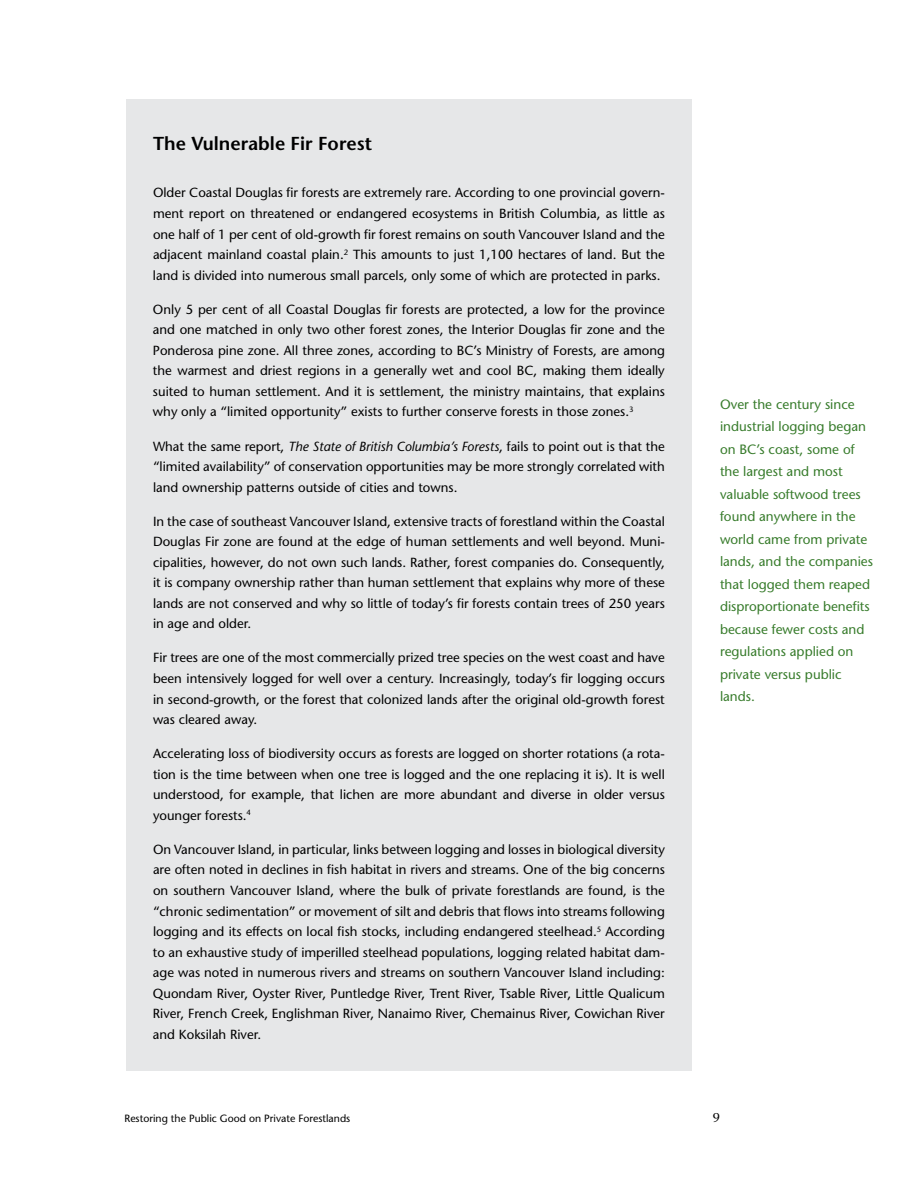
<style>
.page{position:relative;width:918px;height:1188px;background:#fff}
.page>*{position:absolute;margin:0;border:0;box-sizing:border-box;transform-origin:0 0}
.t1{font:600 18.75px "Stone Sans";color:#000}
.t2{font:13.5px/22.5px "Stone Sans";color:#387c2c}
.t3{font:13.2px/20.5px "Stone Sans";color:#000;text-align:justify}
.t4{font:12.75px "Stone Serif";color:#000}
.t5{font:10.5px "Stone Sans";color:#000}
.s1{font-style:italic}
</style>
<div class="page">
<div style="left:126px;top:99px;width:566px;height:972px;background:#e6e7e8"></div>
<h1 class="t1" style="left:153px;top:132px;width:221px">The Vulnerable Fir Forest</h1>
<p class="t3" style="left:153px;top:182px;width:513px">Older Coastal Douglas fir forests are extremely rare. According to one provincial govern&shy;ment report on threatened or endangered ecosystems in British Columbia, as little as one half of 1 per cent of old-growth fir forest remains on south Vancouver Island and the adjacent mainland coastal plain.<sup>2</sup> This amounts to just 1,100 hectares of land. But the land is divided into numerous small parcels, only some of which are protected in parks.</p>
<p class="t3" style="left:153px;top:299px;width:513px">Only 5 per cent of all Coastal Douglas fir forests are protected, a low for the province and one matched in only two other forest zones, the Interior Douglas fir zone and the Ponderosa pine zone. All three zones, according to BC’s Ministry of Forests, are among the warmest and driest regions in a generally wet and cool BC, making them ideally suited to human settlement. And it is settlement, the ministry maintains, that explains why only a “limited opportunity” exists to further conserve forests in those zones.<sup>3</sup></p>
<p class="t3" style="left:153px;top:436px;width:513px">What the same report, <span class="s1">The State of British Columbia’s Forests</span>, fails to point out is that the “limited availability” of conservation opportunities may be more strongly correlated with land ownership patterns outside of cities and towns.</p>
<p class="t3" style="left:153px;top:511px;width:513px">In the case of southeast Vancouver Island, extensive tracts of forestland within the Coastal Douglas Fir zone are found at the edge of human settlements and well beyond. Muni&shy;cipalities, however, do not own such lands. Rather, forest companies do. Consequently, it is company ownership rather than human settlement that explains why more of these lands are not conserved and why so little of today’s fir forests contain trees of 250 years in age and older.</p>
<p class="t3" style="left:153px;top:648px;width:513px">Fir trees are one of the most commercially prized tree species on the west coast and have been intensively logged for well over a century. Increasingly, today’s fir logging occurs in second-growth, or the forest that colonized lands after the original old-growth forest was cleared away.</p>
<p class="t3" style="left:153px;top:743px;width:513px">Accelerating loss of biodiversity occurs as forests are logged on shorter rotations (a rota&shy;tion is the time between when one tree is logged and the one replacing it is). It is well understood, for example, that lichen are more abundant and diverse in older versus younger forests.<sup>4</sup></p>
<p class="t3" style="left:153px;top:839px;width:514px">On Vancouver Island, in particular, links between logging and losses in biological diversity are often noted in declines in fish habitat in rivers and streams. One of the big concerns on southern Vancouver Island, where the bulk of private forestlands are found, is the “chronic sedimentation” or movement of silt and debris that flows into streams following logging and its effects on local fish stocks, including endangered steelhead.<sup>5</sup> According to an exhaustive study of imperilled steelhead populations, logging related habitat dam&shy;age was noted in numerous rivers and streams on southern Vancouver Island including:<br>Quondam River, Oyster River, Puntledge River, Trent River, Tsable River, Little Qualicum River, French Creek, Englishman River, Nanaimo River, Chemainus River, Cowichan River and Koksilah River.</p>
<p class="t2" style="left:720px;top:393px;width:155px">Over the century since industrial logging began on BC’s coast, some of the largest and most valuable softwood trees found anywhere in the world came from private lands, and the companies that logged them reaped disproportionate benefits because fewer costs and regulations applied on private versus public lands.</p>
<p class="t5" style="left:124px;top:1112px;width:227px">Restoring the Public Good on Private Forestlands</p>
<p class="t4" style="left:713px;top:1109px;width:9px">9</p>
</div>
